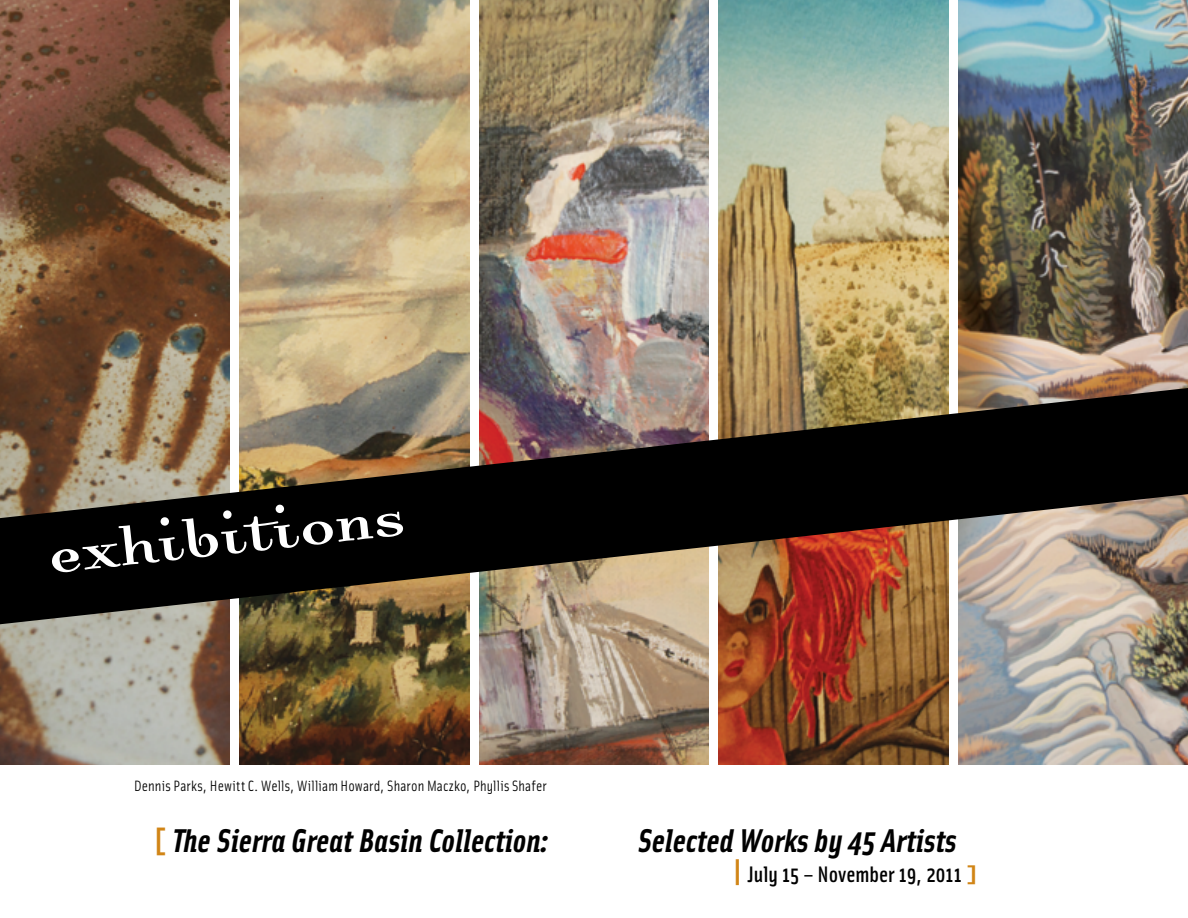
<style>
.page{position:relative;width:1188px;height:918px;background:#fff}
.page>*{position:absolute;margin:0;border:0;box-sizing:border-box;transform-origin:0 0}
.t1{font:78px "Dalliance Roman";color:#fff}
.t2{font:italic 700 33px "Solex";color:#000}
.t3{font:500 22.5px "Solex";letter-spacing:-.005em;color:#000}
.t4{font:15px "Solex";letter-spacing:.01em;color:#000}
.s1{font-weight:900;font-style:normal;color:#d18516}
.s2{font-weight:900;font-size:33px;color:#d18516}
.s3{font-weight:900;color:#d18516}
</style>
<div class="page">
<img style="left:0;top:0;width:230px;height:765px">
<img style="left:240px;top:0;width:229px;height:765px">
<img style="left:479px;top:0;width:230px;height:765px">
<img style="left:719px;top:0;width:229px;height:765px">
<img style="left:958px;top:0;width:230px;height:765px">
<img style="left:0;top:388px;width:1188px;height:236px">
<h1 class="t1" style="left:44px;top:514px;width:360px;rotate:-6deg">exhibitions</h1>
<p class="t4" style="left:134px;top:777px;width:414px">Dennis Parks, Hewitt C. Wells, William Howard, Sharon Maczko, Phyllis Shafer</p>
<h2 class="t2" style="left:153px;top:819px;width:397px"><span class="s1">[</span> The Sierra Great Basin Collection:</h2>
<h2 class="t2" style="left:638px;top:819px;width:321px">Selected Works by 45 Artists</h2>
<h3 class="t3" style="left:733px;top:860px;width:247px"><span class="s2">|</span> July 15 – November 19, 2011 <span class="s3">]</span></h3>
</div>
